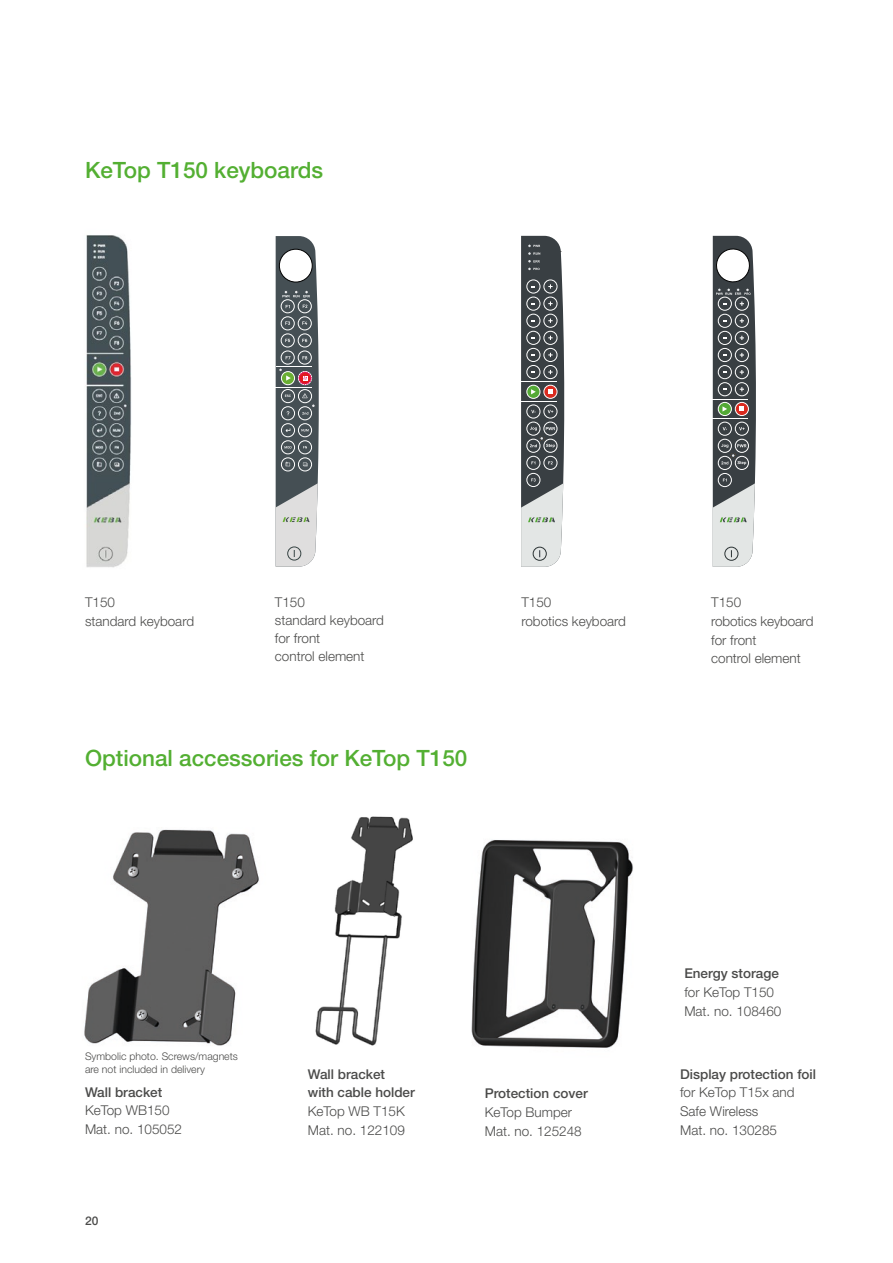
<style>
.page{position:relative;width:893px;height:1263px;background:#fff}
.page>*{position:absolute;margin:0;border:0;box-sizing:border-box;transform-origin:0 0}
.t1{font:500 22.5px "Helvetica Neue LT Pro";color:#53af32}
.t2{font:300 13.5px/18.8px "Helvetica Neue LT Pro";color:#4b4b4a}
.t3{font:500 13.5px/18.8px "Helvetica Neue LT Pro";color:#4b4b4a}
.t4{font:500 12px "Helvetica Neue LT Pro";color:#4b4b4a}
.t5{font:300 10.5px/13.5px "Helvetica Neue LT Pro";color:#4b4b4a}
</style>
<div class="page">
<svg style="left:521px;top:236px;width:43px;height:331px;background:#737778"></svg>
<svg style="left:276px;top:236px;width:43px;height:331px;background:#84898b"></svg>
<img style="left:86px;top:235px;width:46px;height:333px">
<svg style="left:713px;top:236px;width:43px;height:331px;background:#7d8182"></svg>
<img style="left:84px;top:829px;width:175px;height:217px">
<img style="left:471px;top:840px;width:162px;height:208px">
<img style="left:315px;top:816px;width:98px;height:230px">
<h1 class="t1" style="left:85px;top:156px;width:240px">KeTop T150 keyboards</h1>
<p class="t2" style="left:85px;top:593px;width:111px">T150<br>standard keyboard</p>
<p class="t2" style="left:711px;top:593px;width:104px">T150<br>robotics keyboard for front<br>control element</p>
<p class="t2" style="left:521px;top:593px;width:106px">T150<br>robotics keyboard</p>
<p class="t2" style="left:275px;top:593px;width:111px;line-height:18px">T150<br>standard keyboard for front<br>control element</p>
<h1 class="t1" style="left:85px;top:744px;width:384px">Optional accessories for KeTop T150</h1>
<p class="t5" style="left:85px;top:1049px;width:154px">Symbolic photo. Screws/magnets are not included in delivery</p>
<p class="t3" style="left:85px;top:1082px;width:79px">Wall bracket</p>
<p class="t2" style="left:85px;top:1101px;width:99px">KeTop WB150<br>Mat. no. 105052</p>
<p class="t4" style="left:85px;top:1213px;width:15px">20</p>
<p class="t3" style="left:308px;top:1064px;width:109px">Wall bracket<br>with cable holder</p>
<p class="t2" style="left:308px;top:1102px;width:99px">KeTop WB T15K<br>Mat. no. 122109</p>
<p class="t3" style="left:485px;top:1084px;width:105px">Protection cover</p>
<p class="t2" style="left:485px;top:1102px;width:99px">KeTop Bumper<br>Mat. no. 125248</p>
<p class="t3" style="left:684px;top:964px;width:96px">Energy storage</p>
<p class="t2" style="left:684px;top:983px;width:99px">for KeTop T150<br>Mat. no. 108460</p>
<p class="t3" style="left:680px;top:1064px;width:138px">Display protection foil</p>
<p class="t2" style="left:680px;top:1083px;width:116px">for KeTop T15x and<br>Safe Wireless<br>Mat. no. 130285</p>
</div>
